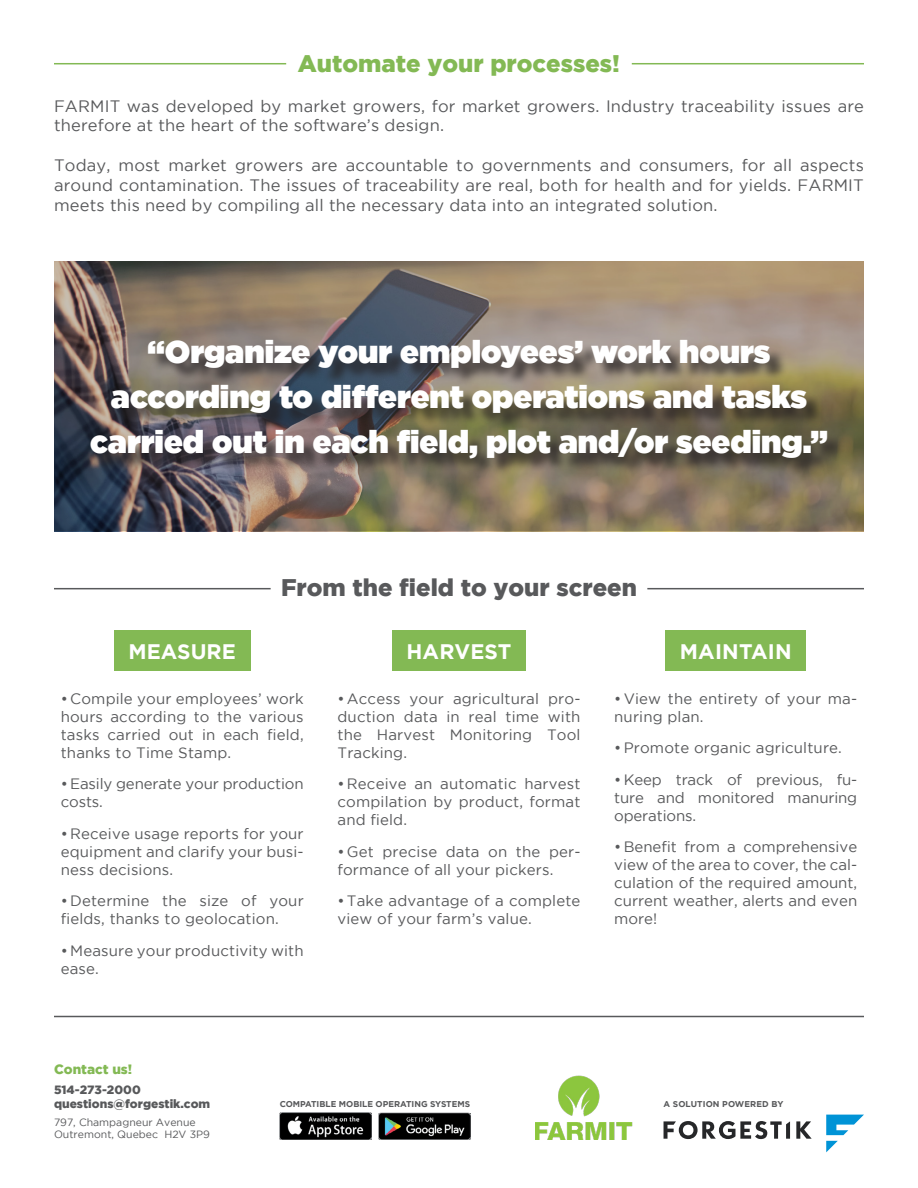
<style>
.page{position:relative;width:918px;height:1188px;background:#fff}
.page>*{position:absolute;margin:0;border:0;box-sizing:border-box;transform-origin:0 0}
.t1{font:900 31.5px/45px "Gotham";color:#fff;text-align:center}
.t2{font:900 24px "Gotham";color:#58595b}
.t3{font:900 24px "Gotham";color:#83b954}
.t4{font:700 21px "Gotham";letter-spacing:.01em;color:#fff}
.t5{font:16.5px/19.8px "Gotham";letter-spacing:.01em;color:#58595b}
.t6{font:15px/18px "Gotham";letter-spacing:.01em;color:#58595b;text-align:justify}
.t7{font:15px/18px "Gotham";letter-spacing:-.01em;color:#58595b}
.t8{font:900 13.5px "Gotham";color:#83b954}
.t9{font:900 12px/13.5px "Gotham";color:#58595b}
.t10{font:10.5px/12px "Gotham";color:#58595b}
.t11{font:700 8.4px "Gotham";color:#58595b}
</style>
<div class="page">
<svg style="left:54px;top:261px;width:810px;height:270px;background:#847667"></svg>
<div style="left:93px;top:342px;width:753px;height:134px;background:#231f20;opacity:.75"></div>
<hr style="left:54px;top:63px;width:232px;height:1px;background:#83b954">
<hr style="left:632px;top:63px;width:232px;height:1px;background:#83b954">
<div style="left:114px;top:630px;width:137px;height:40px;background:#83b954"></div>
<div style="left:392px;top:630px;width:134px;height:40px;background:#83b954"></div>
<div style="left:666px;top:630px;width:140px;height:40px;background:#83b954"></div>
<hr style="left:54px;top:588px;width:217px;height:1px;background:#58595b">
<hr style="left:647px;top:588px;width:217px;height:1px;background:#58595b">
<hr style="left:54px;top:1016px;width:810px;height:1px;background:#58595b">
<img style="left:280px;top:1113px;width:91px;height:27px">
<img style="left:378px;top:1113px;width:92px;height:27px">
<svg style="left:826px;top:1115px;width:38px;height:20px"></svg>
<svg style="left:826px;top:1141px;width:12px;height:11px"></svg>
<svg style="left:796px;top:1121px;width:16px;height:18px"></svg>
<svg style="left:664px;top:1121px;width:126px;height:18px"></svg>
<img style="left:535px;top:1076px;width:97px;height:64px">
<h2 class="t3" style="left:298px;top:49px;width:324px">Automate your processes!</h2>
<p class="t5" style="left:54px;top:96px;width:812px">FARMIT was developed by market growers, for market growers. Industry traceability issues are therefore at the heart of the software’s design.</p>
<p class="t5" style="left:54px;top:155px;width:811px;text-align:justify">Today, most market growers are accountable to governments and consumers, for all aspects around contamination. The issues of traceability are real, both for health and for yields. FARMIT meets this need by compiling all the necessary data into an integrated solution.</p>
<h1 class="t1" style="left:90px;top:328px;width:739px">“Organize your employees’ work hours according to different operations and tasks carried out in each field, plot and/or seeding.”</h1>
<h2 class="t2" style="left:281px;top:574px;width:357px">From the field to your screen</h2>
<h3 class="t4" style="left:129px;top:639px;width:109px">MEASURE</h3>
<p class="t6" style="left:61px;top:689px;width:245px">• Compile your employees’ work hours according to the various tasks carried out in each field, thanks to Time Stamp.</p>
<p class="t7" style="left:61px;top:775px;width:245px">• Easily generate your production costs.</p>
<p class="t6" style="left:61px;top:824px;width:245px">• Receive usage reports for your equipment and clarify your busi&shy;ness decisions.</p>
<p class="t6" style="left:61px;top:892px;width:245px">•Determine the size of your fields, thanks to geolocation.</p>
<p class="t6" style="left:61px;top:941px;width:245px">• Measure your productivity with ease.</p>
<h3 class="t4" style="left:406px;top:639px;width:107px">HARVEST</h3>
<p class="t6" style="left:338px;top:689px;width:245px">•Access your agricultural pro&shy;duction data in real time with the Harvest Monitoring Tool Tracking.</p>
<p class="t6" style="left:338px;top:775px;width:245px">• Receive an automatic harvest compilation by product, format and field.</p>
<p class="t6" style="left:338px;top:842px;width:244px">•Get precise data on the per&shy;formance of all your pickers.</p>
<p class="t6" style="left:338px;top:892px;width:244px">•Take advantage of a complete view of your farm’s value.</p>
<h3 class="t4" style="left:680px;top:639px;width:113px">MAINTAIN</h3>
<p class="t6" style="left:614px;top:689px;width:244px">• View the entirety of your ma&shy;nuring plan.</p>
<p class="t6" style="left:614px;top:739px;width:229px">•Promote organic agriculture.</p>
<p class="t6" style="left:614px;top:770px;width:245px">• Keep track of previous, fu&shy;ture and monitored manuring operations.</p>
<p class="t6" style="left:614px;top:838px;width:245px">• Benefit from a comprehensive view of the area to cover, the cal&shy;culation of the required amount, current weather, alerts and even more!</p>
<p class="t8" style="left:54px;top:1061px;width:80px">Contact us!</p>
<p class="t9" style="left:54px;top:1083px;width:158px">514-273-2000 questions@forgestik.com</p>
<p class="t10" style="left:54px;top:1117px;width:157px">797, Champagneur Avenue<br>Outremont, Quebec H2V 3P9</p>
<p class="t11" style="left:280px;top:1099px;width:192px">COMPATIBLE MOBILE OPERATING SYSTEMS</p>
<p class="t11" style="left:664px;top:1099px;width:121px">A SOLUTION POWERED BY</p>
</div>
